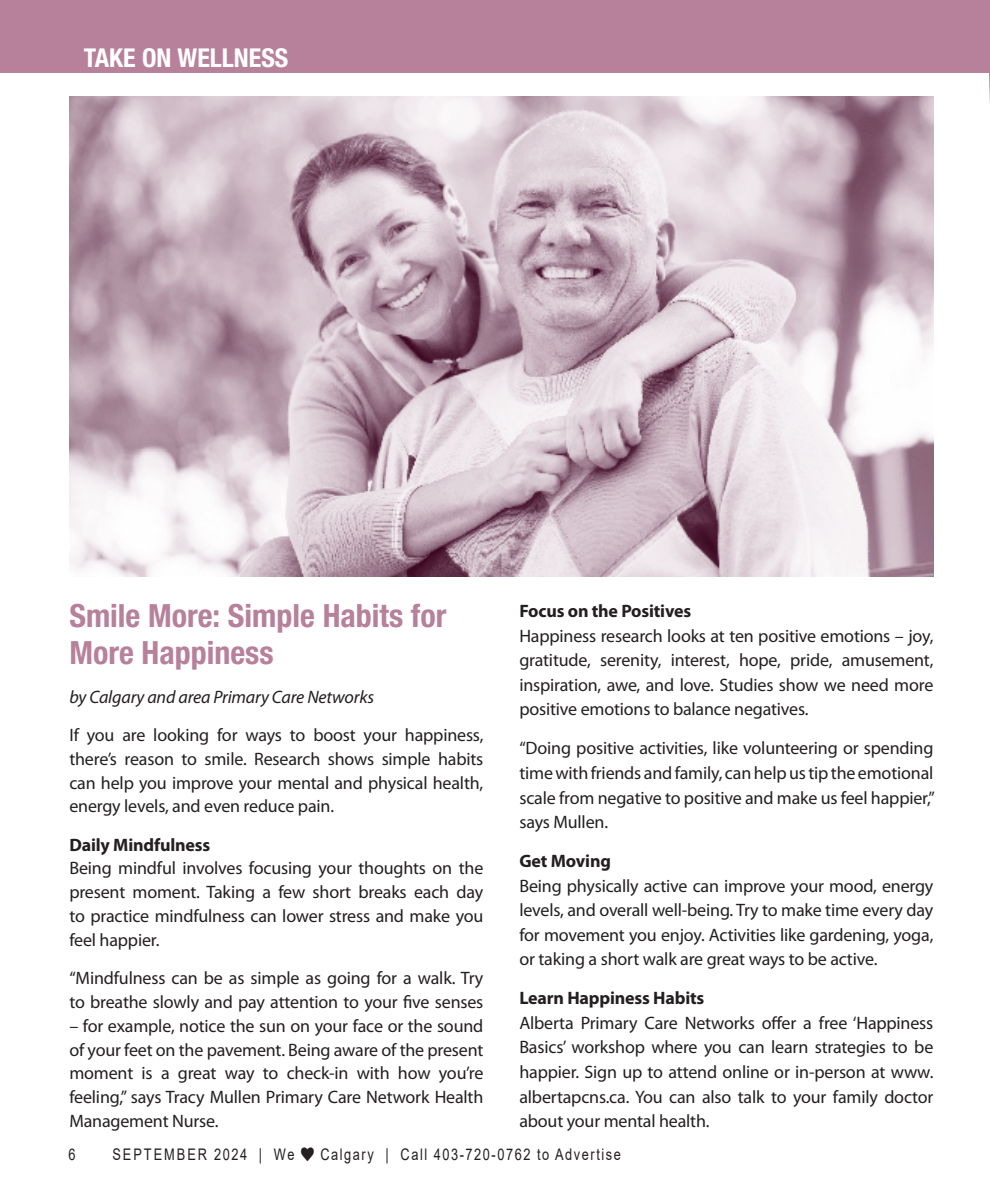
<style>
.page{position:relative;width:990px;height:1188px;background:#fff}
.page>*{position:absolute;margin:0;border:0;box-sizing:border-box;transform-origin:0 0}
.In_Around_title{font:700 condensed 32px/37.8px "Helvetica Neue LT Std";color:#b7819b}
.t1{font:700 condensed 26px "Helvetica Neue LT Std";color:#fff}
.Body_text{font:18px/24.6px "Myriad Pro";letter-spacing:-.01em;color:#231f20;text-align:justify}
.Body_text-2{font:700 18px "Myriad Pro";letter-spacing:-.01em;color:#231f20}
.Body_text-3{font:italic 18px "Myriad Pro";letter-spacing:-.01em;color:#231f20}
.t2{font:16px "Arial";letter-spacing:.12em;color:#231f20;scale:.8 1}
.t3{font:16px "Arial";letter-spacing:.155em;color:#231f20;scale:.8 1}
</style>
<div class="page">
<img style="left:989px;top:73px;width:1px;height:30px">
<div style="left:0;top:0;width:990px;height:73px;background:#b7819b"></div>
<img style="left:69px;top:97px;width:864px;height:480px">
<p class="t1" style="left:84px;top:42px;width:206px">TAKE ON WELLNESS</p>
<p class="In_Around_title" style="left:69px;top:596px;width:379px">Smile More: Simple Habits for<br>More Happiness</p>
<p class="Body_text-3" style="left:69px;top:685px;width:306px">by Calgary and area Primary Care Networks</p>
<p class="Body_text" style="left:69px;top:723px;width:416px;line-height:23.8px">If you are looking for ways to boost your happiness, there’s reason to smile. Research shows simple habits can help you improve your mental and physical health, energy levels, and even reduce pain.</p>
<p class="Body_text-2" style="left:69px;top:833px;width:142px">Daily Mindfulness</p>
<p class="Body_text" style="left:69px;top:856px;width:416px;line-height:23.8px">Being mindful involves focusing your thoughts on the present moment. Taking a few short breaks each day to practice mindfulness can lower stress and make you feel happier.</p>
<p class="Body_text" style="left:69px;top:966px;width:416px;line-height:23.8px">“Mindfulness can be as simple as going for a walk. Try to breathe slowly and pay attention to your five senses</p>
<p class="Body_text" style="left:69px;top:1014px;width:416px;line-height:23.8px">– for example, notice the sun on your face or the sound of your feet on the pavement. Being aware of the present moment is a great way to check-in with how you’re feeling,” says Tracy Mullen Primary Care Network Health Management Nurse.</p>
<p class="Body_text-2" style="left:519px;top:599px;width:173px">Focus on the Positives</p>
<p class="Body_text" style="left:519px;top:623px;width:416px">Happiness research looks at ten positive emotions – joy, gratitude, serenity, interest, hope, pride, amusement, inspiration, awe, and love. Studies show we need more positive emotions to balance negatives.</p>
<p class="Body_text" style="left:519px;top:736px;width:417px">“Doing positive activities, like volunteering or spending time with friends and family, can help us tip the emotional scale from negative to positive and make us feel happier,” says Mullen.</p>
<p class="Body_text-2" style="left:519px;top:849px;width:93px">Get Moving</p>
<p class="Body_text" style="left:519px;top:873px;width:416px">Being physically active can improve your mood, energy levels, and overall well-being. Try to make time every day for movement you enjoy. Activities like gardening, yoga, or taking a short walk are great ways to be active.</p>
<p class="Body_text-2" style="left:519px;top:986px;width:186px">Learn Happiness Habits</p>
<p class="Body_text" style="left:519px;top:1010px;width:416px">Alberta Primary Care Networks offer a free ‘Happiness Basics’ workshop where you can learn strategies to be happier. Sign up to attend online or in-person at www. albertapcns.ca. You can also talk to your family doctor about your mental health.</p>
<p class="t2" style="left:68px;top:1143px;width:10px">6</p>
<p class="t3" style="left:112px;top:1143px;width:229px">SEPTEMBER 2024 | We</p>
<p class="t2" style="left:321px;top:1143px;width:377px">Calgary | Call 403-720-0762 to Advertise</p>
</div>
